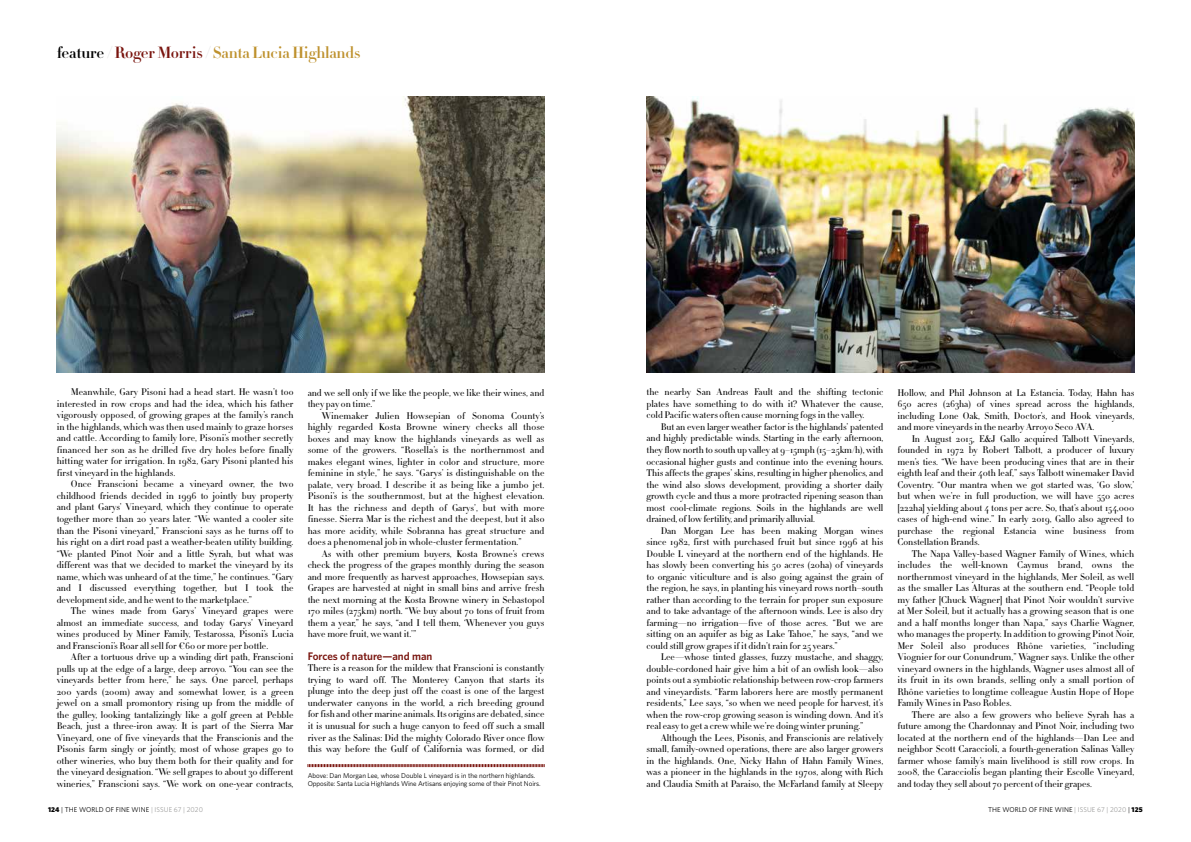
<style>
.page{position:relative;width:1191px;height:842px;background:#fff}
.page>*{position:absolute;margin:0;border:0;box-sizing:border-box;transform-origin:0 0}
.t1{font:700 16px "HTF Didot B16";letter-spacing:-.01em;color:#be912d}
.t2{font:600 11px "Whitney";color:#79140e}
.t3{font:300 9.5px/11.5px "HTF Didot L11";color:#000;text-align:justify}
.t4{font:7px/8px "Whitney";color:#000}
.s1{color:#000}
.s2{color:#d0d0d0}
.s3{color:#79140e}
.s4{font-weight:900}
.s5{color:#9d9d9c}
</style>
<div class="page">
<img style="left:646px;top:96px;width:488px;height:276px">
<svg style="left:308px;top:764px;width:237px;height:3px"></svg>
<img style="left:57px;top:97px;width:487px;height:275px">
<h1 class="t1" style="left:57px;top:41px;width:305px"><span class="s1">feature</span> <span class="s2">/</span> <span class="s3">Roger Morris</span> <span class="s2">/</span> Santa Lucia Highlands</h1>
<p class="t3" style="left:57px;top:386px;width:238px;text-indent:14px">Meanwhile, Gary Pisoni had a head start. He wasn’t too interested in row crops and had the idea, which his father vigorously opposed, of growing grapes at the family’s ranch in the highlands, which was then used mainly to graze horses and cattle. According to family lore, Pisoni’s mother secretly financed her son as he drilled five dry holes before finally hitting water for irrigation. In 1982, Gary Pisoni planted his first vineyard in the highlands.</p>
<p class="t3" style="left:57px;top:478px;width:238px;text-indent:14px">Once Franscioni became a vineyard owner, the two childhood friends decided in 1996 to jointly buy property and plant Garys’ Vineyard, which they continue to operate together more than 20 years later. “We wanted a cooler site than the Pisoni vineyard,” Franscioni says as he turns off to his right on a dirt road past a weather-beaten utility building. “We planted Pinot Noir and a little Syrah, but what was different was that we decided to market the vineyard by its name, which was unheard of at the time,” he continues. “Gary and I discussed everything together, but I took the development side, and he went to the marketplace.”</p>
<p class="t3" style="left:57px;top:605px;width:238px;text-indent:14px">The wines made from Garys’ Vineyard grapes were almost an immediate success, and today Garys’ Vineyard wines produced by Miner Family, Testarossa, Pisoni’s Lucia and Franscioni’s Roar all sell for €60 or more per bottle.</p>
<p class="t3" style="left:57px;top:651px;width:238px;text-indent:14px">After a tortuous drive up a winding dirt path, Franscioni pulls up at the edge of a large, deep arroyo. “You can see the vineyards better from here,” he says. One parcel, perhaps 200 yards (200m) away and somewhat lower, is a green jewel on a small promontory rising up from the middle of the gulley, looking tantalizingly like a golf green at Pebble Beach, just a three-iron away. It is part of the Sierra Mar Vineyard, one of five vineyards that the Franscionis and the Pisonis farm singly or jointly, most of whose grapes go to other wineries, who buy them both for their quality and for the vineyard designation. “We sell grapes to about 30 different wineries,” Franscioni says. “We work on one-year contracts,</p>
<p class="t4" style="left:48px;top:806px;width:156px"><span class="s4">124</span> | THE WORLD OF FINE WINE <span class="s5">| ISSUE 67 | 2020</span></p>
<p class="t3" style="left:308px;top:386px;width:238px">and we sell only if we like the people, we like their wines, and they pay on time.”</p>
<p class="t3" style="left:308px;top:409px;width:238px;text-indent:14px">Winemaker Julien Howsepian of Sonoma County’s highly regarded Kosta Browne winery checks all those boxes and may know the highlands vineyards as well as some of the growers. “Rosella’s is the northernmost and makes elegant wines, lighter in color and structure, more feminine in style,” he says. “Garys’ is distinguishable on the palate, very broad. I describe it as being like a jumbo jet.<br>Pisoni’s is the southernmost, but at the highest elevation.<br>It has the richness and depth of Garys’, but with more finesse. Sierra Mar is the richest and the deepest, but it also has more acidity, while Sobranna has great structure and does a phenomenal job in whole-cluster fermentation.”</p>
<p class="t3" style="left:308px;top:547px;width:238px;text-indent:14px">As with other premium buyers, Kosta Browne’s crews check the progress of the grapes monthly during the season and more frequently as harvest approaches, Howsepian says.<br>Grapes are harvested at night in small bins and arrive fresh the next morning at the Kosta Browne winery in Sebastopol 170 miles (275km) north. “We buy about 70 tons of fruit from them a year,” he says, “and I tell them, ‘Whenever you guys have more fruit, we want it.’”</p>
<p class="t2" style="left:308px;top:649px;width:126px">Forces of nature—and man</p>
<p class="t3" style="left:308px;top:662px;width:238px">There is a reason for the mildew that Franscioni is constantly trying to ward off. The Monterey Canyon that starts its plunge into the deep just off the coast is one of the largest underwater canyons in the world, a rich breeding ground for fish and other marine animals. Its origins are debated, since it is unusual for such a huge canyon to feed off such a small river as the Salinas: Did the mighty Colorado River once flow this way before the Gulf of California was formed, or did</p>
<p class="t4" style="left:308px;top:772px;width:234px">Above: Dan Morgan Lee, whose Double L vineyard is in the northern highlands.<br>Opposite: Santa Lucia Highlands Wine Artisans enjoying some of their Pinot Noirs.</p>
<p class="t3" style="left:646px;top:386px;width:238px">the nearby San Andreas Fault and the shifting tectonic plates have something to do with it? Whatever the cause, cold Pacific waters often cause morning fogs in the valley.</p>
<p class="t3" style="left:646px;top:421px;width:238px;text-indent:14px">But an even larger weather factor is the highlands’ patented and highly predictable winds. Starting in the early afternoon, they flow north to south up valley at 9–15mph (15–25km/h), with occasional higher gusts and continue into the evening hours.<br>This affects the grapes’ skins, resulting in higher phenolics, and the wind also slows development, providing a shorter daily growth cycle and thus a more protracted ripening season than most cool-climate regions. Soils in the highlands are well drained, of low fertility, and primarily alluvial.</p>
<p class="t3" style="left:646px;top:524px;width:238px;text-indent:14px">Dan Morgan Lee has been making Morgan wines since 1982, first with purchased fruit but since 1996 at his Double L vineyard at the northern end of the highlands. He has slowly been converting his 50 acres (20ha) of vineyards to organic viticulture and is also going against the grain of the region, he says, in planting his vineyard rows north–south rather than according to the terrain for proper sun exposure and to take advantage of the afternoon winds. Lee is also dry farming—no irrigation—five of those acres. “But we are sitting on an aquifer as big as Lake Tahoe,” he says, “and we could still grow grapes if it didn’t rain for 25 years.”</p>
<p class="t3" style="left:646px;top:651px;width:238px;text-indent:14px">Lee—whose tinted glasses, fuzzy mustache, and shaggy, double-cordoned hair give him a bit of an owlish look—also points out a symbiotic relationship between row-crop farmers and vineyardists. “Farm laborers here are mostly permanent residents,” Lee says, “so when we need people for harvest, it’s when the row-crop growing season is winding down. And it’s real easy to get a crew while we’re doing winter pruning.”</p>
<p class="t3" style="left:646px;top:731px;width:238px;text-indent:14px">Although the Lees, Pisonis, and Franscionis are relatively small, family-owned operations, there are also larger growers in the highlands. One, Nicky Hahn of Hahn Family Wines, was a pioneer in the highlands in the 1970s, along with Rich and Claudia Smith at Paraiso, the McFarland family at Sleepy</p>
<p class="t3" style="left:897px;top:386px;width:238px">Hollow, and Phil Johnson at La Estancia. Today, Hahn has 650 acres (263ha) of vines spread across the highlands, including Lone Oak, Smith, Doctor’s, and Hook vineyards, and more vineyards in the nearby Arroyo Seco AVA.</p>
<p class="t3" style="left:897px;top:432px;width:238px;text-indent:14px">In August 2015, E&amp;J Gallo acquired Talbott Vineyards, founded in 1972 by Robert Talbott, a producer of luxury men’s ties. “We have been producing vines that are in their eighth leaf and their 40th leaf,” says Talbott winemaker David Coventry. “Our mantra when we got started was, ‘Go slow,’ but when we’re in full production, we will have 550 acres [222ha] yielding about 4 tons per acre. So, that’s about 154,000 cases of high-end wine.” In early 2019, Gallo also agreed to purchase the regional Estancia wine business from Constellation Brands.</p>
<p class="t3" style="left:897px;top:547px;width:238px;text-indent:14px">The Napa Valley-based Wagner Family of Wines, which includes the well-known Caymus brand, owns the northernmost vineyard in the highlands, Mer Soleil, as well as the smaller Las Alturas at the southern end. “People told my father [Chuck Wagner] that Pinot Noir wouldn’t survive at Mer Soleil, but it actually has a growing season that is one and a half months longer than Napa,” says Charlie Wagner, who manages the property. In addition to growing Pinot Noir, Mer Soleil also produces Rhône varieties, “including Viognier for our Conundrum,” Wagner says. Unlike the other vineyard owners in the highlands, Wagner uses almost all of its fruit in its own brands, selling only a small portion of Rhône varieties to longtime colleague Austin Hope of Hope Family Wines in Paso Robles.</p>
<p class="t3" style="left:897px;top:708px;width:238px;text-indent:14px">There are also a few growers who believe Syrah has a future among the Chardonnay and Pinot Noir, including two located at the northern end of the highlands—Dan Lee and neighbor Scott Caraccioli, a fourth-generation Salinas Valley farmer whose family’s main livelihood is still row crops. In 2008, the Caracciolis began planting their Escolle Vineyard, and today they sell about 70 percent of their grapes.</p>
<p class="t4" style="left:988px;top:806px;width:156px">THE WORLD OF FINE WINE <span class="s5">| ISSUE 67 | 2020</span> | <span class="s4">125</span></p>
</div>
